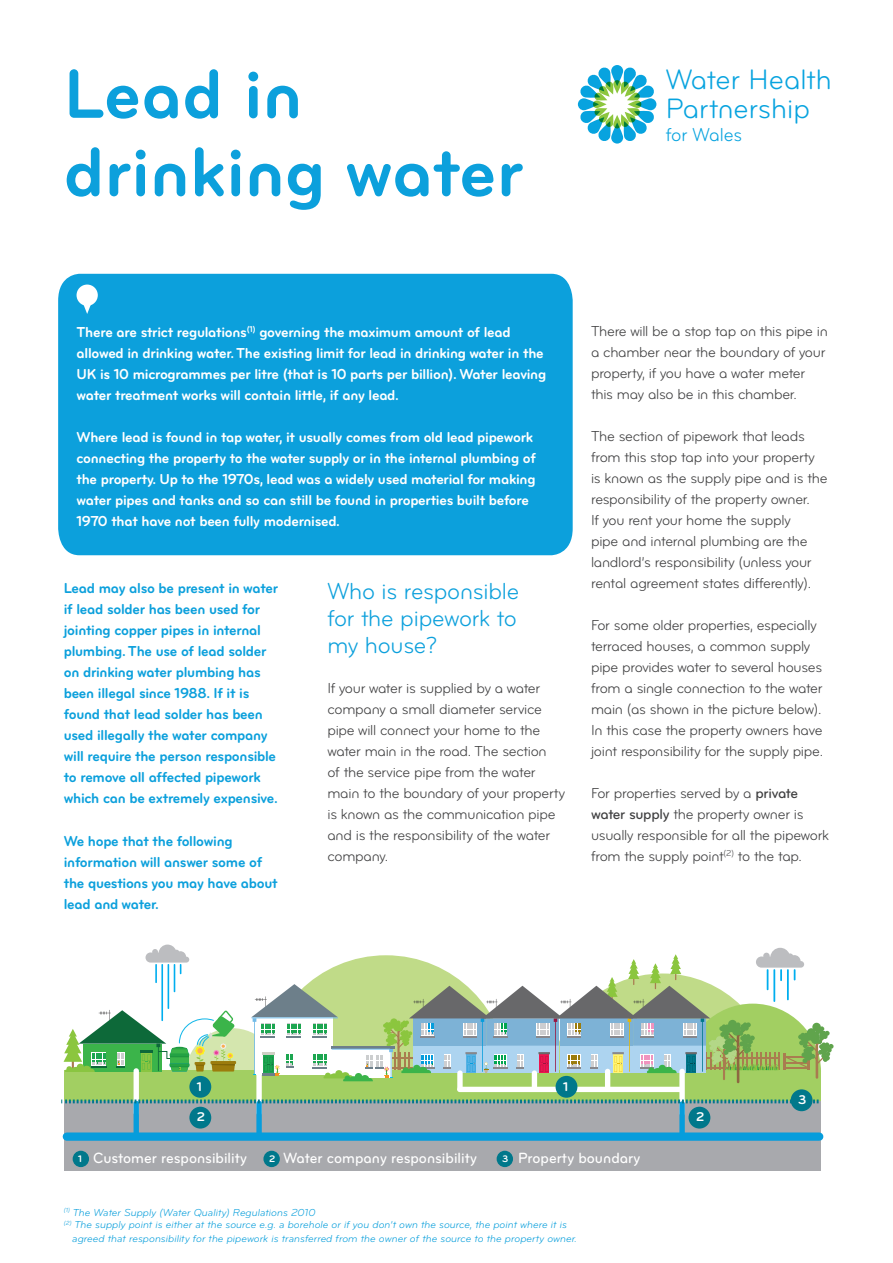
<style>
.page{position:relative;width:893px;height:1263px;background:#fff}
.page>*{position:absolute;margin:0;border:0;box-sizing:border-box;transform-origin:0 0}
.t1{font:72px "Bryant Pro Bold Alternate";color:#0ca0dc}
.t2{font:29.1px/29.1px "Bryant Pro Regular Alternate";color:#07a3df}
._02_Para_Head{font:24px/27px "Bryant Pro Regular Alternate";letter-spacing:-.01em;color:#0ca0dc;text-align:justify}
.t3{font:19.5px "Bryant Pro Regular Alternate";letter-spacing:-.005em;color:#07a3df;scale:.95 1}
.t4{font:15.45px "Bryant Pro Medium Alternate";color:#fff;scale:.95 1}
._03_text{font:15px/21px "Bryant Pro Regular Alternate";letter-spacing:-.02em;color:#3e3e3f}
.Intro_para{font:15px/21px "Bryant Pro Bold Alternate";letter-spacing:-.02em;color:#fff}
._03_text-2{font:15px/21px "Bryant Pro Bold Alternate";letter-spacing:-.02em;color:#0ca0dc}
.t5{font:13.05px "Bryant Pro Bold Alternate";color:#fff}
.notes{font:italic 10.5px/13.5px "Bryant Pro";color:#0ca0dc}
.t6{font:9.9px "Bryant Pro Bold Alternate";color:#fff}
.s1{font-family:"Bryant Pro Medium Alternate"}
</style>
<div class="page">
<div style="left:58px;top:274px;width:515px;height:281px;background:#0ca0dc"></div>
<svg style="left:613px;top:80px;width:8px;height:14px"></svg>
<svg style="left:611px;top:65px;width:12px;height:21px"></svg>
<svg style="left:580px;top:68px;width:34px;height:33px"></svg>
<svg style="left:593px;top:100px;width:13px;height:8px"></svg>
<svg style="left:578px;top:98px;width:21px;height:12px"></svg>
<svg style="left:580px;top:108px;width:34px;height:33px"></svg>
<svg style="left:613px;top:115px;width:8px;height:13px"></svg>
<svg style="left:611px;top:123px;width:12px;height:21px"></svg>
<svg style="left:621px;top:108px;width:33px;height:33px"></svg>
<svg style="left:628px;top:100px;width:13px;height:8px"></svg>
<svg style="left:635px;top:98px;width:21px;height:12px"></svg>
<svg style="left:621px;top:68px;width:33px;height:33px"></svg>
<svg style="left:82px;top:305px;width:10px;height:9px"></svg>
<div style="left:77px;top:285px;width:21px;height:21px;background:#fff;border-radius:50%"></div>
<div style="left:65px;top:1070px;width:756px;height:31px;background:#a2cf62"></div>
<div style="left:64px;top:1101px;width:757px;height:69px;background:#a8a9ad"></div>
<div style="left:457px;top:1087px;width:226px;height:5px;background:#fff;border-radius:3px"></div>
<div style="left:134px;top:1068px;width:5px;height:47px;background:#fff;border-radius:3px"></div>
<div style="left:679px;top:1069px;width:6px;height:47px;background:#fff;border-radius:3px"></div>
<div style="left:679px;top:1101px;width:6px;height:39px;background:#069ddc;border-radius:2px"></div>
<div style="left:134px;top:1101px;width:5px;height:38px;background:#069ddc;border-radius:2px"></div>
<div style="left:67px;top:1132px;width:752px;height:9px;background:#069ddc"></div>
<div style="left:256px;top:1068px;width:6px;height:47px;background:#fff;border-radius:3px"></div>
<div style="left:256px;top:1101px;width:6px;height:38px;background:#069ddc;border-radius:2px"></div>
<svg style="left:61px;top:1099px;width:758px;height:4px"></svg>
<div style="left:556px;top:1076px;width:21px;height:22px;background:#00788b;border-radius:50%"></div>
<div style="left:189px;top:1076px;width:22px;height:22px;background:#00788b;border-radius:50%"></div>
<div style="left:73px;top:1151px;width:16px;height:16px;background:#00788b;border-radius:50%"></div>
<div style="left:688px;top:1107px;width:22px;height:21px;background:#00788b;border-radius:50%"></div>
<div style="left:189px;top:1107px;width:22px;height:21px;background:#00788b;border-radius:50%"></div>
<div style="left:263px;top:1151px;width:17px;height:16px;background:#00788b;border-radius:50%"></div>
<div style="left:791px;top:1089px;width:21px;height:22px;background:#00788b;border-radius:50%"></div>
<div style="left:497px;top:1151px;width:16px;height:16px;background:#00788b;border-radius:50%"></div>
<svg style="left:64px;top:944px;width:769px;height:145px"></svg>
<p class="t1" style="left:64px;top:56px;width:240px">Lead in</p>
<p class="t1" style="left:64px;top:134px;width:461px">drinking water</p>
<p class="t2" style="left:666px;top:66px;width:168px">Water Health<br>Partnership</p>
<p class="t3" style="left:666px;top:124px;width:82px">for Wales</p>
<p class="Intro_para" style="left:77px;top:322px;width:471px">There are strict regulations<sup>(1)</sup> governing the maximum amount of lead allowed in drinking water. The existing limit for lead in drinking water in the UK is 10 microgrammes per litre (that is 10 parts per billion). Water leaving water treatment works will contain little, if any lead.</p>
<p class="Intro_para" style="left:77px;top:427px;width:461px">Where lead is found in tap water, it usually comes from old lead pipework connecting the property to the water supply or in the internal plumbing of the property. Up to the 1970s, lead was a widely used material for making water pipes and tanks and so can still be found in properties built before 1970 that have not been fully modernised.</p>
<p class="_03_text-2" style="left:64px;top:578px;width:216px">Lead may also be present in water if lead solder has been used for jointing copper pipes in internal plumbing. The use of lead solder on drinking water plumbing has been illegal since 1988. If it is found that lead solder has been used illegally the water company will require the person responsible to remove all affected pipework which can be extremely expensive.</p>
<p class="_03_text-2" style="left:64px;top:830px;width:215px">We hope that the following information will answer some of the questions you may have about lead and water.</p>
<p class="_02_Para_Head" style="left:327px;top:578px;width:193px">Who is responsible for the pipework to my house?</p>
<p class="_03_text" style="left:327px;top:678px;width:239px">If your water is supplied by a water company a small diameter service pipe will connect your home to the water main in the road. The section<br>of the service pipe from the water main to the boundary of your property is known as the communication pipe and is the responsibility of the water company.</p>
<p class="_03_text" style="left:591px;top:321px;width:238px">There will be a stop tap on this pipe in a chamber near the boundary of your property, if you have a water meter this may also be in this chamber.</p>
<p class="_03_text" style="left:591px;top:426px;width:238px">The section of pipework that leads from this stop tap into your property is known as the supply pipe and is the responsibility of the property owner.<br>If you rent your home the supply<br>pipe and internal plumbing are the landlord’s responsibility (unless your rental agreement states differently).</p>
<p class="_03_text" style="left:591px;top:615px;width:234px">For some older properties, especially terraced houses, a common supply pipe provides water to several houses from a single connection to the water main (as shown in the picture below).<br>In this case the property owners have joint responsibility for the supply pipe.</p>
<p class="_03_text" style="left:591px;top:783px;width:240px">For properties served by a <span class="s1">private water supply</span> the property owner is usually responsible for all the pipework from the supply point<sup>(2)</sup> to the tap.</p>
<p class="t5" style="left:197px;top:1079px;width:7px">1</p>
<p class="t5" style="left:563px;top:1079px;width:7px">1</p>
<p class="t5" style="left:798px;top:1093px;width:10px">3</p>
<p class="t6" style="left:78px;top:1153px;width:5px">1</p>
<p class="t5" style="left:197px;top:1110px;width:10px">2</p>
<p class="t5" style="left:696px;top:1110px;width:10px">2</p>
<p class="t6" style="left:269px;top:1153px;width:8px">2</p>
<p class="t4" style="left:93px;top:1150px;width:163px">Customer responsibility</p>
<p class="t4" style="left:283px;top:1150px;width:206px">Water company responsibility</p>
<p class="t4" style="left:518px;top:1150px;width:130px">Property boundary</p>
<p class="t6" style="left:502px;top:1153px;width:8px">3</p>
<p class="notes" style="left:64px;top:1206px;width:253px"><sup>(1)</sup> The Water Supply (Water Quality) Regulations 2010</p>
<p class="notes" style="left:72px;top:1218px;width:506px;text-indent:-9px"><sup>(2)</sup> The supply point is either at the source e.g. a borehole or if you don’t own the source, the point where it is agreed that responsibility for the pipework is transferred from the owner of the source to the property owner.</p>
</div>
